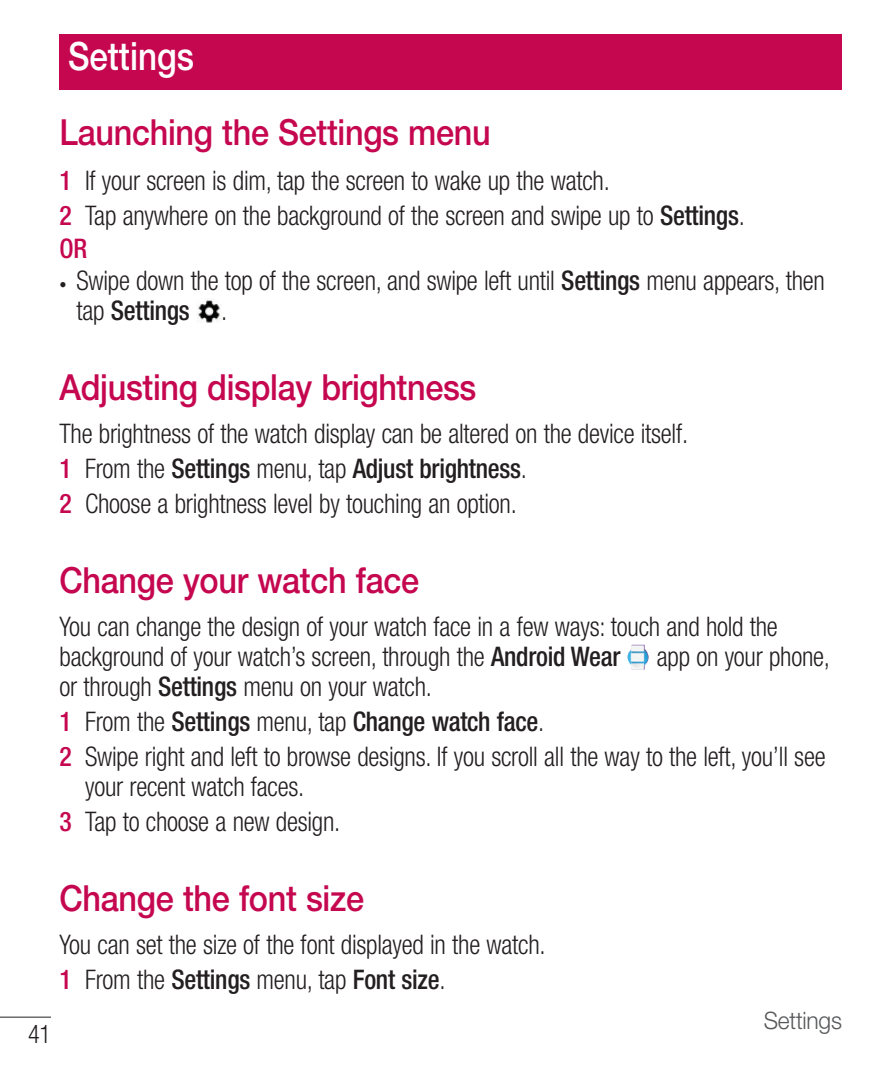
<style>
.page{position:relative;width:893px;height:1072px;background:#fff}
.page>*{position:absolute;margin:0;border:0;box-sizing:border-box;transform-origin:0 0}
.t1{font:500 39px "Helvetica Neue LT Pro";color:#fff;scale:.85 1}
.t2{font:500 36px "Helvetica Neue LT Pro";letter-spacing:-.01em;color:#c50750;scale:.9 1}
.t3{font:300 condensed 27px/35.1px "Helvetica Neue LT Pro";letter-spacing:-.01em;color:#231f20;scale:.95 1}
.t4{font:500 condensed 27px "Helvetica Neue LT Pro";color:#c50750;scale:.95 1}
.t5{font:300 condensed 25.5px "Helvetica Neue LT Pro";color:#231f20;scale:.95 1}
.t6{font:300 24px "Helvetica Neue LT Pro";letter-spacing:-.01em;color:#57585a;scale:.95 1}
.s1{font-weight:500;color:#c50750}
.s2{font-weight:500}
.s3{font-size:15px}
</style>
<div class="page">
<hr style="left:0;top:1016px;width:51px;height:1px;background:#231f20">
<img style="left:198px;top:300px;width:23px;height:23px">
<img style="left:627px;top:645px;width:22px;height:24px">
<div style="left:60px;top:34px;width:782px;height:55px;background:#c50750"></div>
<h1 class="t1" style="left:68px;top:33px;width:150px">Settings</h1>
<h2 class="t2" style="left:60px;top:110px;width:481px">Launching the Settings menu</h2>
<p class="t3" style="left:60px;top:163px;width:723px"><span class="s1">1</span> If your screen is dim, tap the screen to wake up the watch.<br><span class="s1">2</span> Tap anywhere on the background of the screen and swipe up to <span class="s2">Settings</span>.</p>
<p class="t4" style="left:60px;top:232px;width:31px">OR</p>
<p class="t3" style="left:77px;top:266px;width:789px;line-height:30px;text-indent:-17px"><span class="s3">•</span> Swipe down the top of the screen, and swipe left until <span class="s2">Settings</span> menu appears, then tap <span class="s2">Settings</span> .</p>
<h2 class="t2" style="left:60px;top:366px;width:465px">Adjusting display brightness</h2>
<p class="t3" style="left:60px;top:415px;width:663px">The brightness of the watch display can be altered on the device itself.<br><span class="s1">1</span> From the <span class="s2">Settings</span> menu, tap <span class="s2">Adjust brightness</span>.<br><span class="s1">2</span> Choose a brightness level by touching an option.</p>
<h2 class="t2" style="left:60px;top:558px;width:401px">Change your watch face</h2>
<p class="t3" style="left:60px;top:611px;width:758px;line-height:30px">You can change the design of your watch face in a few ways: touch and hold the background of your watch’s screen, through the <span class="s2">Android Wear</span></p>
<p class="t3" style="left:657px;top:638px;width:184px">app on your phone,</p>
<p class="t3" style="left:60px;top:668px;width:808px">or through <span class="s2">Settings</span> menu on your watch.<br><span class="s1">1</span> From the <span class="s2">Settings</span> menu, tap <span class="s2">Change watch face</span>.<br><span class="s1">2</span> Swipe right and left to browse designs. If you scroll all the way to the left, you’ll see</p>
<p class="t3" style="left:60px;top:768px;width:297px;text-align:center">your recent watch faces.<br><span class="s1">3</span> Tap to choose a new design.</p>
<p class="t5" style="left:28px;top:1019px;width:26px">41</p>
<h2 class="t2" style="left:60px;top:876px;width:340px">Change the font size</h2>
<p class="t3" style="left:60px;top:926px;width:513px">You can set the size of the font displayed in the watch.<br><span class="s1">1</span> From the <span class="s2">Settings</span> menu, tap <span class="s2">Font size</span>.</p>
<p class="t6" style="left:764px;top:1005px;width:84px">Settings</p>
</div>
